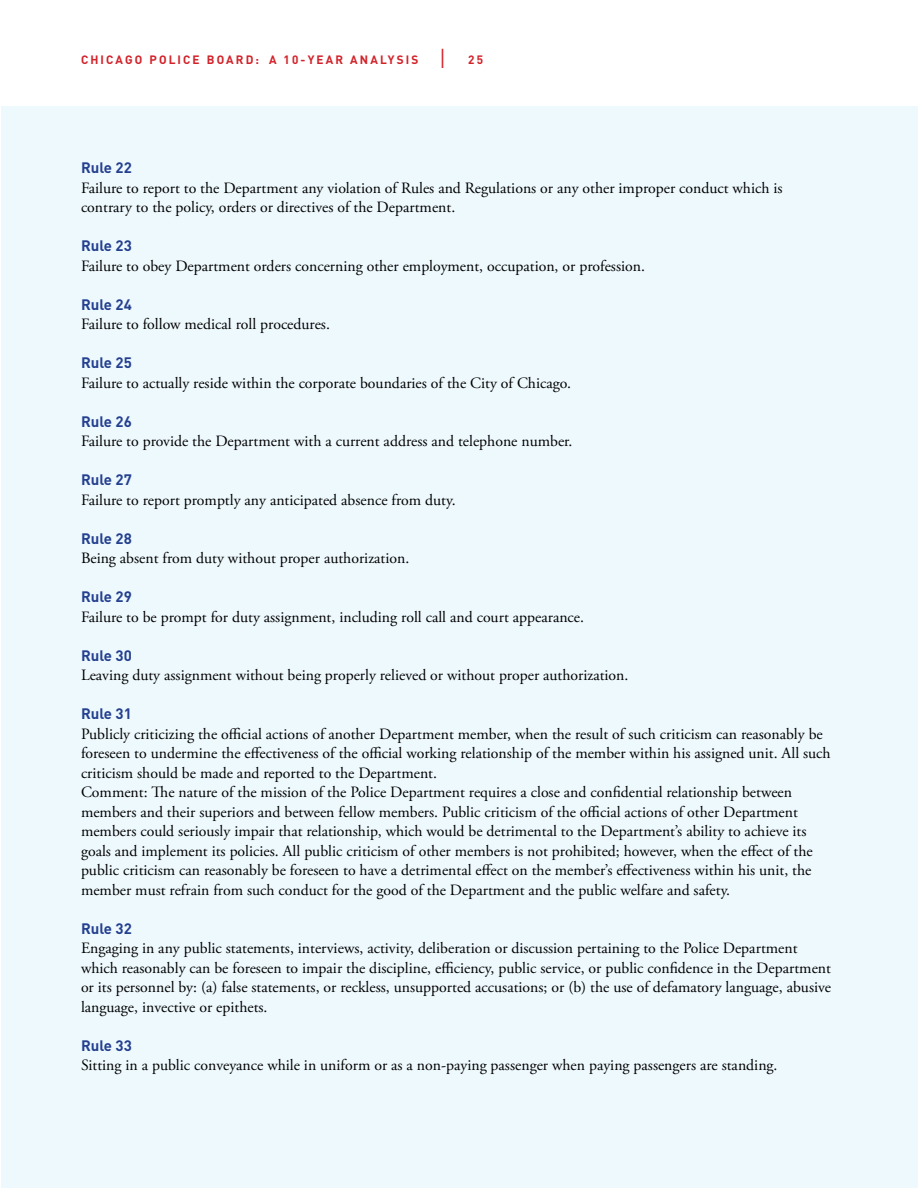
<style>
.page{position:relative;width:918px;height:1188px;background:#fff}
.page>*{position:absolute;margin:0;border:0;box-sizing:border-box;transform-origin:0 0}
.t1{font:15.75px/19.5px "Adobe Garamond Pro";color:#000}
.t2{font:700 15px "DIN";color:#24408f}
.t3{font:700 12px "DINVK";letter-spacing:.18em;color:#d2232a}
.s1{font-weight:300;font-size:27px}
</style>
<div class="page">
<div style="left:1px;top:107px;width:917px;height:1081px;background:#eef9fe"></div>
<p class="t3" style="left:81px;top:52px;width:367px">CHICAGO POLICE BOARD: A 10-YEAR ANALYSIS <span class="s1">i</span></p>
<p class="t3" style="left:468px;top:52px;width:8px">25</p>
<p class="t2" style="left:81px;top:158px;width:52px">Rule 22</p>
<p class="t1" style="left:81px;top:179px;width:703px">Failure to report to the Department any violation of Rules and Regulations or any other improper conduct which is contrary to the policy, orders or directives of the Department.</p>
<p class="t2" style="left:81px;top:236px;width:52px">Rule 23</p>
<p class="t1" style="left:81px;top:257px;width:566px">Failure to obey Department orders concerning other employment, occupation, or profession.</p>
<p class="t2" style="left:81px;top:295px;width:52px">Rule 24</p>
<p class="t1" style="left:81px;top:315px;width:250px">Failure to follow medical roll procedures.</p>
<p class="t2" style="left:81px;top:353px;width:52px">Rule 25</p>
<p class="t1" style="left:81px;top:374px;width:492px">Failure to actually reside within the corporate boundaries of the City of Chicago.</p>
<p class="t2" style="left:81px;top:412px;width:52px">Rule 26</p>
<p class="t1" style="left:81px;top:432px;width:493px">Failure to provide the Department with a current address and telephone number.</p>
<p class="t2" style="left:81px;top:470px;width:52px">Rule 27</p>
<p class="t1" style="left:81px;top:491px;width:376px">Failure to report promptly any anticipated absence from duty.</p>
<p class="t2" style="left:81px;top:529px;width:52px">Rule 28</p>
<p class="t1" style="left:81px;top:549px;width:330px">Being absent from duty without proper authorization.</p>
<p class="t2" style="left:81px;top:587px;width:52px">Rule 29</p>
<p class="t1" style="left:81px;top:608px;width:505px">Failure to be prompt for duty assignment, including roll call and court appearance.</p>
<p class="t2" style="left:81px;top:646px;width:52px">Rule 30</p>
<p class="t1" style="left:81px;top:666px;width:549px">Leaving duty assignment without being properly relieved or without proper authorization.</p>
<p class="t2" style="left:81px;top:704px;width:52px">Rule 31</p>
<p class="t1" style="left:81px;top:725px;width:751px">Publicly criticizing the official actions of another Department member, when the result of such criticism can reasonably be foreseen to undermine the effectiveness of the official working relationship of the member within his assigned unit. All such criticism should be made and reported to the Department.<br>Comment: The nature of the mission of the Police Department requires a close and confidential relationship between members and their superiors and between fellow members. Public criticism of the official actions of other Department members could seriously impair that relationship, which would be detrimental to the Department’s ability to achieve its goals and implement its policies. All public criticism of other members is not prohibited; however, when the effect of the public criticism can reasonably be foreseen to have a detrimental effect on the member’s effectiveness within his unit, the member must refrain from such conduct for the good of the Department and the public welfare and safety.</p>
<p class="t2" style="left:81px;top:919px;width:52px">Rule 32</p>
<p class="t1" style="left:81px;top:939px;width:752px">Engaging in any public statements, interviews, activity, deliberation or discussion pertaining to the Police Department which reasonably can be foreseen to impair the discipline, efficiency, public service, or public confidence in the Department or its personnel by: (a) false statements, or reckless, unsupported accusations; or (b) the use of defamatory language, abusive language, invective or epithets.</p>
<p class="t2" style="left:81px;top:1036px;width:52px">Rule 33</p>
<p class="t1" style="left:81px;top:1056px;width:698px">Sitting in a public conveyance while in uniform or as a non-paying passenger when paying passengers are standing.</p>
</div>
